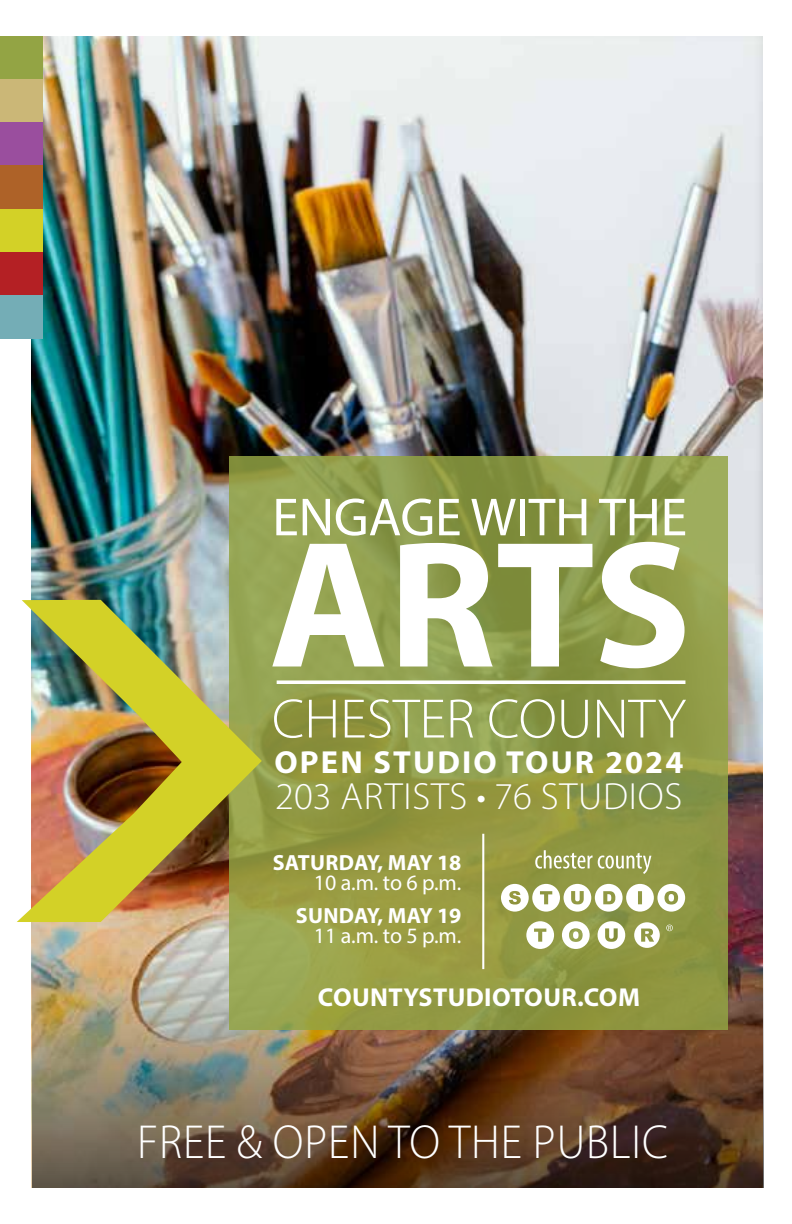
<style>
.page{position:relative;width:792px;height:1224px;background:#fff}
.page>*{position:absolute;margin:0;border:0;box-sizing:border-box;transform-origin:0 0}
.t1{font:700 182px "Myriad Pro";color:#fff}
.t2{font:300 56px "Myriad Pro";color:#fff}
.t3{font:54px "Myriad Pro";letter-spacing:-.005em;color:#fff}
.t4{font:300 48px "Myriad Pro";letter-spacing:.02em;color:#fff;scale:.95 1}
.t5{font:300 38px "Myriad Pro";letter-spacing:.02em;color:#fff}
.t6{font:700 32px "Myriad Pro";letter-spacing:.065em;color:#fff}
.t7{font:700 26px "Myriad Pro";letter-spacing:.015em;color:#fff}
.t8{font:700 22px "Myriad Pro";letter-spacing:.005em;color:#fff}
.t9{font:22px "Myriad Pro";letter-spacing:-.01em;color:#fff}
</style>
<div class="page">
<img style="left:31px;top:36px;width:732px;height:1152px">
<img style="left:32px;top:932px;width:731px;height:256px">
<svg style="left:229px;top:456px;width:498px;height:574px;background:#8f9a47"></svg>
<svg style="left:277px;top:680px;width:408px;height:4px"></svg>
<hr style="left:482px;top:834px;width:2px;height:135px;background:#fff">
<svg style="left:501px;top:884px;width:184px;height:28px"></svg>
<svg style="left:526px;top:921px;width:28px;height:28px"></svg>
<svg style="left:562px;top:921px;width:28px;height:28px"></svg>
<svg style="left:598px;top:921px;width:27px;height:28px"></svg>
<svg style="left:634px;top:922px;width:26px;height:26px"></svg>
<svg style="left:535px;top:850px;width:116px;height:24px;background:#a7ae6c"></svg>
<svg style="left:666px;top:925px;width:7px;height:6px"></svg>
<div style="left:0;top:36px;width:43px;height:43px;background:#93a444"></div>
<div style="left:0;top:79px;width:43px;height:44px;background:#cbb777"></div>
<div style="left:0;top:123px;width:43px;height:43px;background:#9a4e9e"></div>
<div style="left:0;top:166px;width:43px;height:43px;background:#ae6228"></div>
<div style="left:0;top:209px;width:43px;height:43px;background:#d3d127"></div>
<div style="left:0;top:252px;width:43px;height:44px;background:#b42024"></div>
<div style="left:0;top:296px;width:43px;height:43px;background:#74adb6"></div>
<img style="left:17px;top:600px;width:245px;height:322px">
<h3 class="t3" style="left:272px;top:484px;width:416px">ENGAGE WITH THE</h3>
<h1 class="t1" style="left:269px;top:487px;width:424px">ARTS</h1>
<h2 class="t2" style="left:272px;top:688px;width:416px">CHESTER COUNTY</h2>
<h3 class="t6" style="left:274px;top:741px;width:410px">OPEN STUDIO TOUR 2024</h3>
<h3 class="t5" style="left:275px;top:775px;width:409px">203 ARTISTS • 76 STUDIOS</h3>
<p class="t8" style="left:273px;top:848px;width:190px">SATURDAY, MAY 18</p>
<p class="t9" style="left:314px;top:869px;width:149px">10 a.m. to 6 p.m.</p>
<p class="t8" style="left:296px;top:901px;width:167px">SUNDAY, MAY 19</p>
<p class="t9" style="left:314px;top:922px;width:149px">11 a.m. to 5 p.m.</p>
<p class="t7" style="left:318px;top:980px;width:324px">COUNTYSTUDIOTOUR.COM</p>
<h3 class="t4" style="left:137px;top:1115px;width:560px">FREE &amp; OPEN TO THE PUBLIC</h3>
</div>
